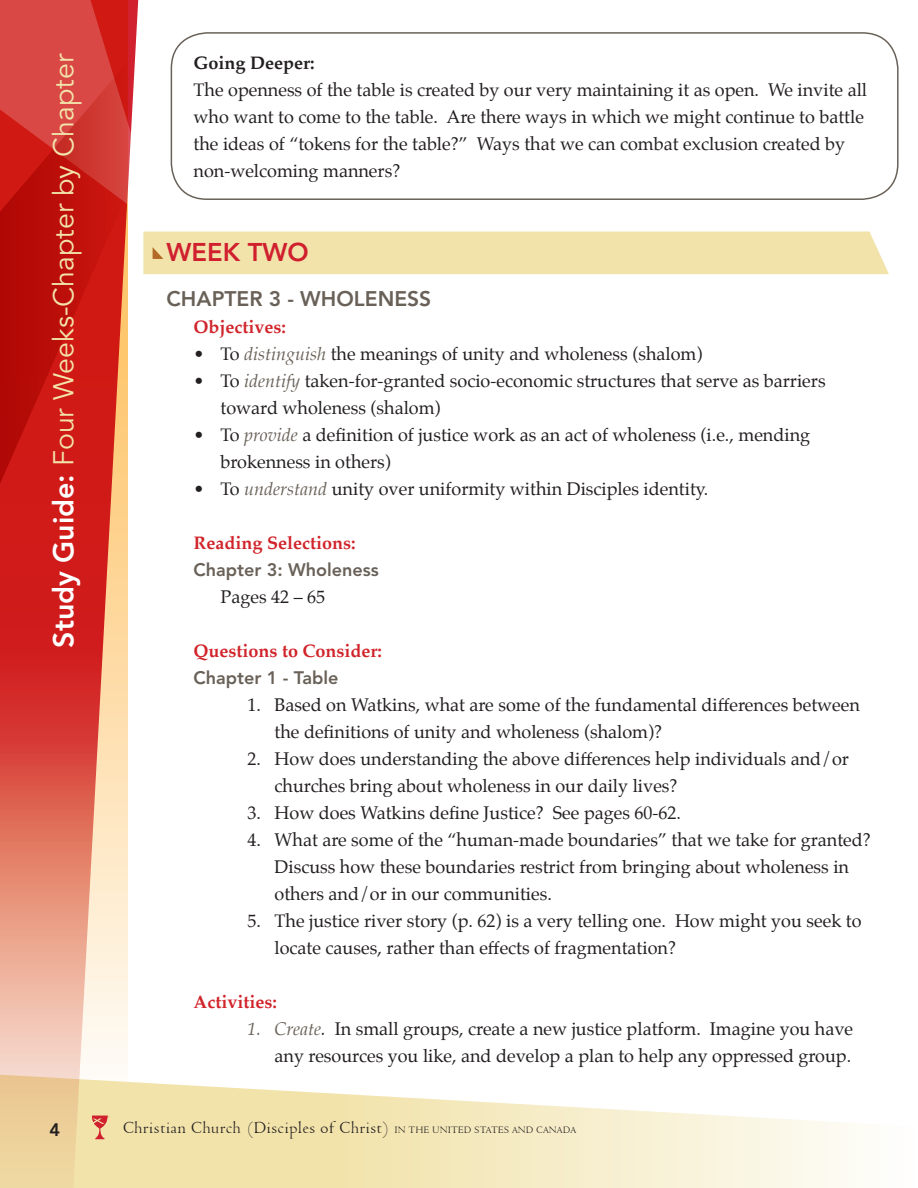
<style>
.page{position:relative;width:918px;height:1188px;background:#fff}
.page>*{position:absolute;margin:0;border:0;box-sizing:border-box;transform-origin:0 0}
.t1{font:28.5px "Avenir";color:#f2e3ab}
.t2{font:800 25.5px "Avenir";color:#d0202e}
.t3{font:800 21px "Avenir";color:#696158}
.t4{font:18px/27px "Palatino";color:#231f20}
.t5{font:18px "Venetian 301 BT";color:#231f20}
.t6{font:700 18px "Palatino";color:#d1232a}
.t7{font:800 18px "Avenir";color:#696158}
.t8{font:700 18px "Palatino";color:#231f20}
.t9{font:800 18px "Avenir";color:#231f20}
.s1{font-weight:800;color:#fff}
.s2{font-style:italic;color:#696158}
.s3{font-style:italic}
.s4{font-size:10.5px}
</style>
<div class="page">
<svg style="left:138px;top:1082px;width:719px;height:106px"></svg>
<svg style="left:0;top:484px;width:138px;height:704px;background:#e7917b"></svg>
<svg style="left:0;top:0;width:139px;height:35px;background:#d63c39"></svg>
<svg style="left:0;top:35px;width:151px;height:449px;background:#d2443e"></svg>
<div style="left:143px;top:231px;width:746px;height:43px;background:#f2e3ab"></div>
<div style="left:171px;top:32px;width:728px;height:168px;border:2px solid #696158;border-radius:36px"></div>
<h1 class="t1" style="left:47px;top:648px;width:596px;rotate:-90deg"><span class="s1">Study Guide:</span> Four Weeks-Chapter by Chapter</h1>
<p class="t8" style="left:194px;top:47px;width:122px">Going Deeper:</p>
<p class="t4" style="left:194px;top:76px;width:675px">The openness of the table is created by our very maintaining it as open. We invite all who want to come to the table. Are there ways in which we might continue to battle the ideas of “tokens for the table?” Ways that we can combat exclusion created by non-welcoming manners?</p>
<h2 class="t2" style="left:167px;top:237px;width:144px">WEEK TWO</h2>
<p class="t3" style="left:167px;top:286px;width:266px">CHAPTER 3 - WHOLENESS</p>
<p class="t6" style="left:194px;top:311px;width:94px">Objectives:</p>
<p class="t4" style="left:194px;top:340px;width:510px">• To <span class="s2">distinguish</span> the meanings of unity and wholeness (shalom)</p>
<p class="t4" style="left:221px;top:367px;width:607px;text-indent:-27px">• To <span class="s2">identify</span> taken-for-granted socio-economic structures that serve as barriers toward wholeness (shalom)</p>
<p class="t4" style="left:221px;top:421px;width:591px;text-indent:-27px">• To <span class="s2">provide</span> a definition of justice work as an act of wholeness (i.e., mending brokenness in others)</p>
<p class="t4" style="left:194px;top:475px;width:516px">• To <span class="s2">understand</span> unity over uniformity within Disciples identity.</p>
<p class="t6" style="left:194px;top:527px;width:163px">Reading Selections:</p>
<p class="t7" style="left:194px;top:559px;width:187px">Chapter 3: Wholeness</p>
<p class="t4" style="left:221px;top:583px;width:106px">Pages 42 – 65</p>
<p class="t6" style="left:194px;top:635px;width:190px">Questions to Consider:</p>
<p class="t7" style="left:194px;top:667px;width:146px">Chapter 1 - Table</p>
<p class="t4" style="left:275px;top:691px;width:587px;text-indent:-27px">1. Based on Watkins, what are some of the fundamental differences between the definitions of unity and wholeness (shalom)?</p>
<p class="t4" style="left:275px;top:745px;width:576px;text-indent:-27px">2. How does understanding the above differences help individuals and/or churches bring about wholeness in our daily lives?</p>
<p class="t4" style="left:248px;top:799px;width:435px">3. How does Watkins define Justice? See pages 60-62.</p>
<p class="t4" style="left:275px;top:826px;width:598px;text-indent:-27px">4. What are some of the “human-made boundaries” that we take for granted?<br>Discuss how these boundaries restrict from bringing about wholeness in others and/or in our communities.</p>
<p class="t4" style="left:275px;top:907px;width:589px;text-indent:-27px">5. The justice river story (p. 62) is a very telling one. How might you seek to locate causes, rather than effects of fragmentation?</p>
<p class="t6" style="left:194px;top:986px;width:85px">Activities:</p>
<p class="t4" style="left:248px;top:1015px;width:607px;text-align:right"><span class="s2">1. Create</span><span class="s3">.</span> In small groups, create a new justice platform. Imagine you have any resources you like, and develop a plan to help any oppressed group.</p>
<p class="t9" style="left:49px;top:1119px;width:12px">4</p>
<p class="t5" style="left:123px;top:1117px;width:455px">Christian Church (Disciples of Christ) <span class="s4">IN THE UNITED STATES AND CANADA</span></p>
</div>
